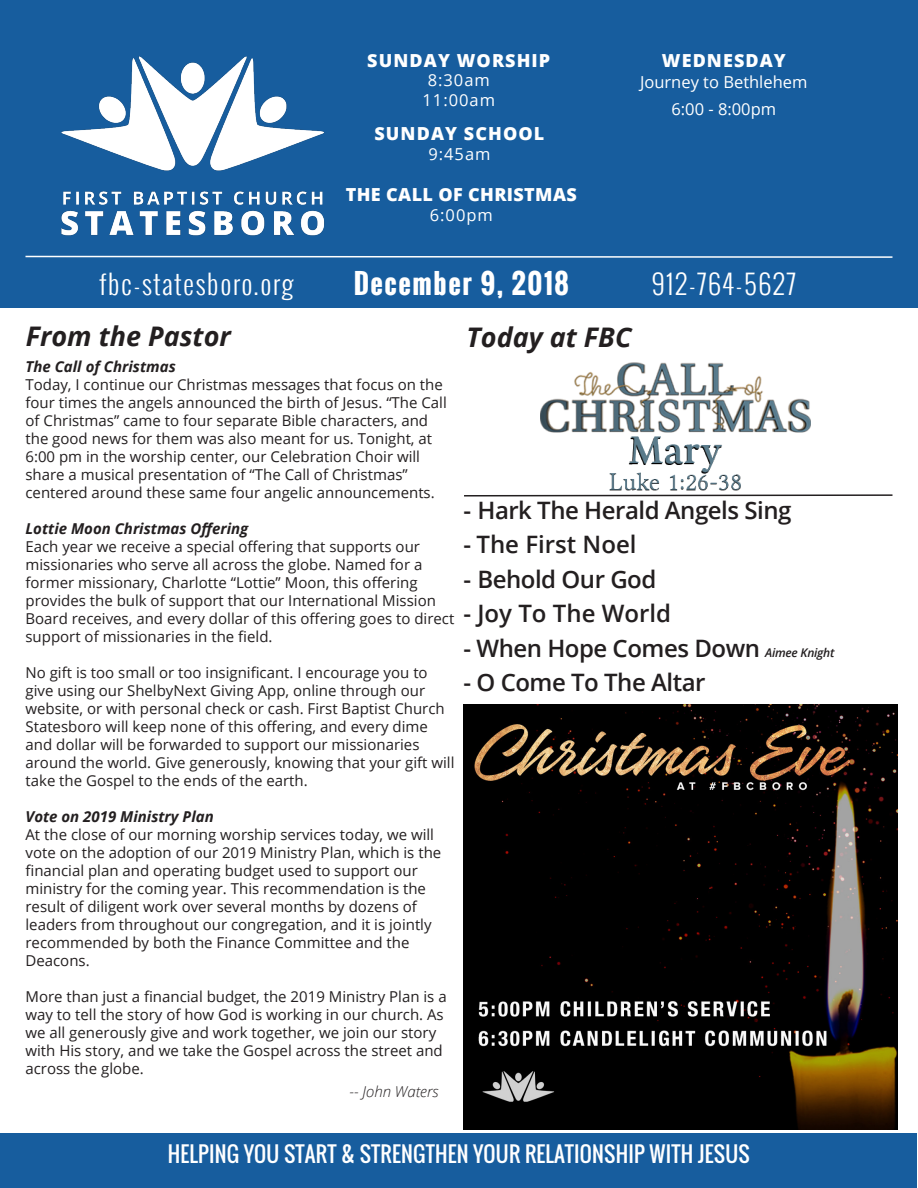
<style>
.page{position:relative;width:918px;height:1188px;background:#fff}
.page>*{position:absolute;margin:0;border:0;box-sizing:border-box;transform-origin:0 0}
.t1{font:300 27px "Oswald";letter-spacing:.06em;color:#fff}
.t2{font:italic 700 27px "Open Sans";color:#231f20}
.t3{font:700 27px "Oswald";letter-spacing:.06em;color:#fff}
.t4{font:600 24px "Open Sans";letter-spacing:-.02em;color:#231f20}
.t5{font:600 24px "Open Sans";color:#231f20}
.t6{font:21px "Oswald";letter-spacing:.01em;color:#fff}
.t7{font:800 18px "Open Sans";letter-spacing:.06em;color:#fff}
.t8{font:800 18px "Open Sans";letter-spacing:.02em;color:#fff}
.t9{font:16.5px "Open Sans";color:#fff}
.t10{font:15px/18px "Open Sans";color:#231f20}
.t11{font:italic 700 15px "Open Sans";color:#231f20}
.t12{font:italic 300 15px "Open Sans";color:#231f20}
.s1{font-style:italic;font-size:12px}
</style>
<div class="page">
<div style="left:0;top:0;width:918px;height:307px;background:#175d9e"></div>
<div style="left:1px;top:1133px;width:916px;height:54px;background:#175d9e"></div>
<img style="left:61px;top:56px;width:264px;height:180px">
<svg style="left:25px;top:255px;width:868px;height:3px"></svg>
<img style="left:464px;top:705px;width:433px;height:425px">
<svg style="left:464px;top:494px;width:429px;height:3px"></svg>
<img style="left:540px;top:362px;width:271px;height:129px">
<p class="t7" style="left:367px;top:46px;width:185px">SUNDAY WORSHIP</p>
<p class="t7" style="left:662px;top:46px;width:125px">WEDNESDAY</p>
<p class="t9" style="left:428px;top:69px;width:64px">8:30am</p>
<p class="t9" style="left:423px;top:89px;width:74px">11:00am</p>
<p class="t7" style="left:374px;top:120px;width:171px">SUNDAY SCHOOL</p>
<p class="t9" style="left:428px;top:143px;width:64px">9:45am</p>
<p class="t8" style="left:346px;top:181px;width:233px">THE CALL OF CHRISTMAS</p>
<p class="t9" style="left:430px;top:203px;width:65px">6:00pm</p>
<p class="t9" style="left:640px;top:71px;width:169px">Journey to Bethlehem</p>
<p class="t9" style="left:671px;top:98px;width:106px">6:00 - 8:00pm</p>
<p class="t3" style="left:354px;top:263px;width:217px">December 9, 2018</p>
<p class="t1" style="left:99px;top:265px;width:195px">fbc-statesboro.org</p>
<p class="t1" style="left:652px;top:265px;width:146px">912-764-5627</p>
<p class="t2" style="left:467px;top:318px;width:166px">Today at FBC</p>
<p class="t2" style="left:26px;top:317px;width:207px">From the Pastor</p>
<p class="t11" style="left:26px;top:356px;width:152px">The Call of Christmas</p>
<p class="t10" style="left:26px;top:376px;width:423px">Today, I continue our Christmas messages that focus on the four times the angels announced the birth of Jesus. “The Call of Christmas” came to four separate Bible characters, and the good news for them was also meant for us. Tonight, at</p>
<p class="t10" style="left:26px;top:448px;width:396px">6:00 pm in the worship center, our Celebration Choir will share a musical presentation of “The Call of Christmas”</p>
<p class="t10" style="left:26px;top:484px;width:411px">centered around these same four angelic announcements.</p>
<p class="t11" style="left:26px;top:518px;width:224px">Lottie Moon Christmas Offering</p>
<p class="t10" style="left:26px;top:538px;width:396px">Each year we receive a special offering that supports our</p>
<p class="t10" style="left:26px;top:556px;width:430px">missionaries who serve all across the globe. Named for a former missionary, Charlotte “Lottie” Moon, this offering provides the bulk of support that our International Mission Board receives, and every dollar of this offering goes to direct support of missionaries in the field.</p>
<p class="t10" style="left:26px;top:664px;width:431px">No gift is too small or too insignificant. I encourage you to give using our ShelbyNext Giving App, online through our website, or with personal check or cash. First Baptist Church Statesboro will keep none of this offering, and every dime and dollar will be forwarded to support our missionaries around the world. Give generously, knowing that your gift will take the Gospel to the ends of the earth.</p>
<p class="t11" style="left:26px;top:806px;width:190px">Vote on 2019 Ministry Plan</p>
<p class="t10" style="left:26px;top:826px;width:417px">At the close of our morning worship services today, we will vote on the adoption of our 2019 Ministry Plan, which is the financial plan and operating budget used to support our</p>
<p class="t10" style="left:26px;top:880px;width:408px">ministry for the coming year. This recommendation is the result of diligent work over several months by dozens of leaders from throughout our congregation, and it is jointly recommended by both the Finance Committee and the</p>
<p class="t10" style="left:26px;top:952px;width:66px">Deacons.</p>
<p class="t10" style="left:26px;top:988px;width:423px">More than just a financial budget, the 2019 Ministry Plan is a way to tell the story of how God is working in our church. As we all generously give and work together, we join our story with His story, and we take the Gospel across the street and across the globe.</p>
<p class="t12" style="left:350px;top:1081px;width:91px">-- John Waters</p>
<p class="t4" style="left:464px;top:494px;width:329px">- Hark The Herald Angels Sing</p>
<p class="t5" style="left:464px;top:528px;width:175px">- The First Noel</p>
<p class="t4" style="left:464px;top:563px;width:194px">- Behold Our God</p>
<p class="t5" style="left:464px;top:597px;width:209px">- Joy To The World</p>
<p class="t4" style="left:464px;top:632px;width:373px">- When Hope Comes Down <span class="s1">Aimee Knight</span></p>
<p class="t4" style="left:464px;top:666px;width:244px">- O Come To The Altar</p>
<p class="t6" style="left:168px;top:1138px;width:583px">HELPING YOU START &amp; STRENGTHEN YOUR RELATIONSHIP WITH JESUS</p>
</div>
